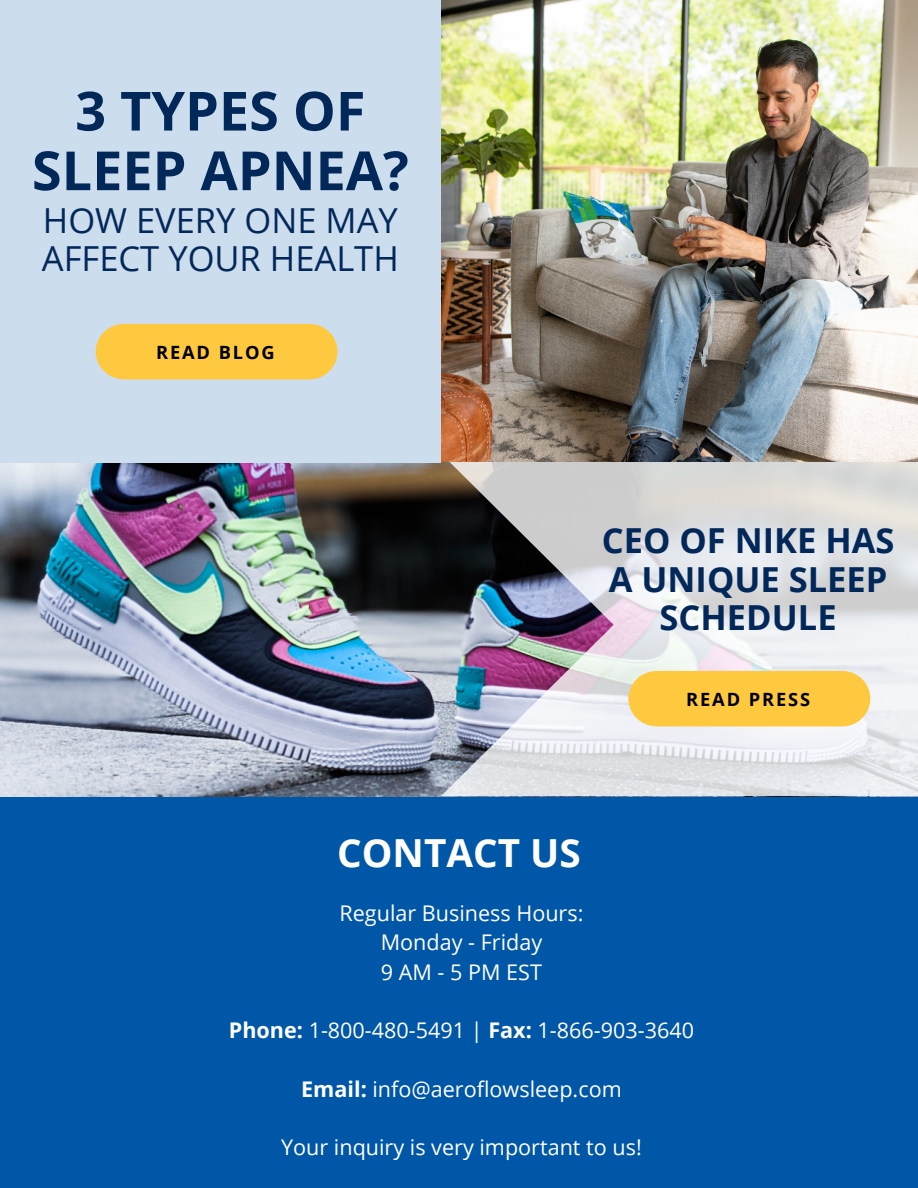
<style>
.page{position:relative;width:918px;height:1188px;background:#0057a8}
.page>*{position:absolute;margin:0;border:0;box-sizing:border-box;transform-origin:0 0}
.t1{font:700 54px "Open Sans";color:#022859}
.t2{font:700 38.7px "Open Sans";color:#fff}
.t3{font:700 34.5px/38.2px "Open Sans";color:#022859;text-align:center}
.t4{font:34.5px/38.2px "Open Sans";color:#022859}
.t5{font:21.6px "Open Sans";color:#fff}
.t6{font:700 18.3px "Open Sans";letter-spacing:.1em;color:#000}
.s1{font-weight:700}
</style>
<div class="page">
<img style="left:0;top:462px;width:441px;height:334px">
<svg style="left:441px;top:461px;width:477px;height:335px;background:#c7c7cc"></svg>
<img style="left:441px;top:0;width:477px;height:461px">
<div style="left:0;top:0;width:441px;height:462px;background:#cde"></div>
<div style="left:96px;top:324px;width:242px;height:55px;background:#ffc93f;border-radius:28px"></div>
<div style="left:628px;top:671px;width:242px;height:55px;background:#ffc93f;border-radius:28px"></div>
<p class="t1" style="left:75px;top:73px;width:292px">3 TYPES OF</p>
<p class="t1" style="left:32px;top:133px;width:378px">SLEEP APNEA?</p>
<p class="t4" style="left:42px;top:200px;width:358px">HOW EVERY ONE MAY<br>AFFECT YOUR HEALTH</p>
<p class="t6" style="left:156px;top:339px;width:120px">READ BLOG</p>
<p class="t3" style="left:602px;top:521px;width:294px">CEO OF NIKE HAS</p>
<p class="t3" style="left:609px;top:559px;width:280px">A UNIQUE SLEEP<br>SCHEDULE</p>
<p class="t6" style="left:686px;top:686px;width:125px">READ PRESS</p>
<p class="t2" style="left:337px;top:825px;width:245px">CONTACT US</p>
<p class="t5" style="left:339px;top:898px;width:246px">Regular Business Hours:</p>
<p class="t5" style="left:381px;top:927px;width:163px">Monday - Friday</p>
<p class="t5" style="left:381px;top:957px;width:163px">9AM-5PMEST</p>
<p class="t5" style="left:229px;top:1015px;width:467px"><span class="s1">Phone:</span> 1-800-480-5491 | <span class="s1">Fax:</span> 1-866-903-3640</p>
<p class="t5" style="left:301px;top:1074px;width:322px"><span class="s1">Email:</span> info@aeroflowsleep.com</p>
<p class="t5" style="left:281px;top:1132px;width:362px">Your inquiry is very important to us!</p>
</div>
